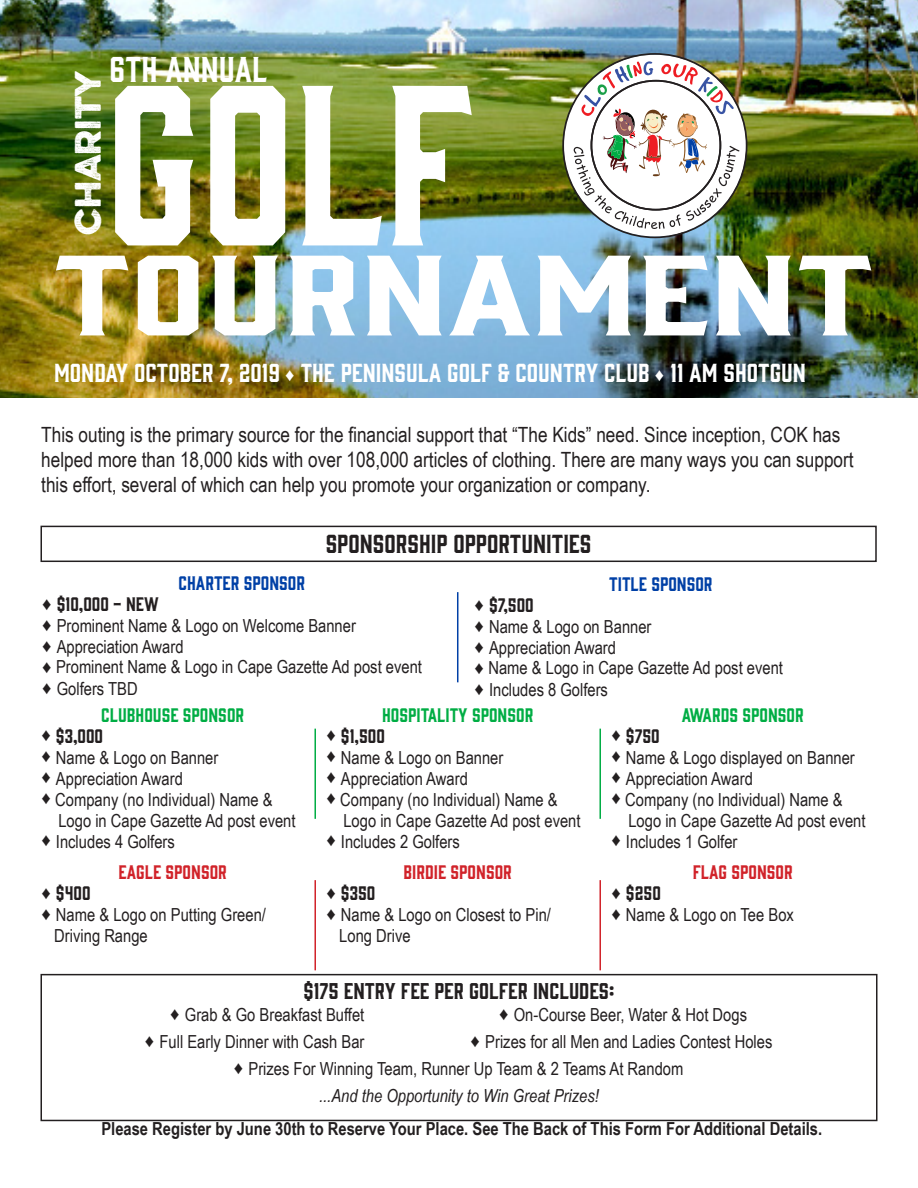
<style>
.page{position:relative;width:918px;height:1188px;background:#fff}
.page>*{position:absolute;margin:0;border:0;box-sizing:border-box;transform-origin:0 0}
.t1{font:210px "Gin";color:#fff;scale:.94 1}
.t2{font:105px "Gin";color:#fff;scale:1.52 1}
.t3{font:33px "Gin";color:#fff}
.t4{font:700 33px "Eveleth";color:#fff}
.t5{font:24px "Gin";color:#fff}
.t6{font:24px "Gin";color:#231f20}
.t7{font:21px/25.2px "Arial Narrow";color:#231f20}
.t8{font:21px "Gin Round";color:#231f20}
.t9{font:18px "Arial Narrow";color:#231f20}
.t10{font:700 18px "Arial Narrow";color:#231f20}
.t11{font:18px "Gin Round";color:#231f20}
.t12{font:18px "Gin Round";color:#00ad44}
.t13{font:italic 18px "Arial Narrow";color:#231f20}
.t14{font:18px "Gin Round";color:#d1232a}
.t15{font:18px "Gin Round";color:#0040a6}
.s1{font-family:"Arial Narrow";font-size:18px}
.s2{font-family:"Arial Narrow"}
</style>
<div class="page">
<img style="left:1px;top:0;width:916px;height:397px">
<div style="left:563px;top:55px;width:183px;height:182px;background:#fff;border-radius:50%"></div>
<img style="left:574px;top:61px;width:165px;height:168px">
<div style="left:40px;top:974px;width:838px;height:147px;border:2px solid #231f20"></div>
<hr style="left:457px;top:592px;width:1px;height:90px;background:#0040a6">
<hr style="left:314px;top:729px;width:2px;height:90px;background:#00ad44">
<hr style="left:599px;top:729px;width:2px;height:90px;background:#00ad44">
<hr style="left:314px;top:880px;width:2px;height:90px;background:#d1232a">
<hr style="left:599px;top:880px;width:2px;height:90px;background:#d1232a">
<div style="left:40px;top:526px;width:837px;height:36px;border:2px solid #231f20"></div>
<p class="t3" style="left:110px;top:46px;width:159px">6TH ANNUAL</p>
<p class="t1" style="left:106px;top:20px;width:394px">GOLF</p>
<p class="t2" style="left:54px;top:223px;width:540px">TOURNAMENT</p>
<p class="t5" style="left:54px;top:357px;width:754px">MONDAY OCTOBER 7, 2019 <span class="s1">♦</span> THE PENINSULA GOLF &amp; COUNTRY CLUB <span class="s1">♦</span> 11 AM SHOTGUN</p>
<p class="t4" style="left:62px;top:235px;width:166px;rotate:-90deg">CHARITY</p>
<p class="t7" style="left:41px;top:421px;width:814px">This outing is the primary source for the financial support that “The Kids” need. Since inception, COK has helped more than 18,000 kids with over 108,000 articles of clothing. There are many ways you can support this effort, several of which can help you promote your organization or company.</p>
<p class="t15" style="left:179px;top:571px;width:128px">CHARTER SPONSOR</p>
<p class="t6" style="left:326px;top:527px;width:267px">SPONSORSHIP OPPORTUNITIES</p>
<p class="t15" style="left:609px;top:572px;width:105px">TITLE SPONSOR</p>
<p class="t11" style="left:43px;top:592px;width:118px"><span class="s2">♦</span> $10,000 - NEW</p>
<p class="t9" style="left:43px;top:612px;width:315px">♦ Prominent Name &amp; Logo on Welcome Banner</p>
<p class="t9" style="left:43px;top:633px;width:142px">♦ Appreciation Award</p>
<p class="t9" style="left:43px;top:653px;width:381px">♦ Prominent Name &amp; Logo in Cape Gazette Ad post event</p>
<p class="t9" style="left:43px;top:675px;width:96px">♦ Golfers TBD</p>
<p class="t11" style="left:475px;top:593px;width:60px"><span class="s2">♦</span> $7,500</p>
<p class="t9" style="left:475px;top:614px;width:178px">♦ Name &amp; Logo on Banner</p>
<p class="t9" style="left:475px;top:635px;width:142px">♦ Appreciation Award</p>
<p class="t9" style="left:475px;top:654px;width:309px">♦ Name &amp; Logo in Cape Gazette Ad post event</p>
<p class="t9" style="left:475px;top:677px;width:134px">♦ Includes 8 Golfers</p>
<p class="t12" style="left:382px;top:702px;width:153px">HOSPITALITY SPONSOR</p>
<p class="t11" style="left:327px;top:723px;width:60px"><span class="s2">♦</span> $1,500</p>
<p class="t9" style="left:327px;top:744px;width:178px">♦ Name &amp; Logo on Banner</p>
<p class="t9" style="left:327px;top:765px;width:142px">♦ Appreciation Award</p>
<p class="t9" style="left:327px;top:786px;width:232px">♦ Company (no Individual) Name &amp;</p>
<p class="t9" style="left:343px;top:807px;width:239px">Logo in Cape Gazette Ad post event</p>
<p class="t9" style="left:327px;top:828px;width:134px">♦ Includes 2 Golfers</p>
<p class="t12" style="left:101px;top:702px;width:144px">CLUBHOUSE SPONSOR</p>
<p class="t11" style="left:42px;top:723px;width:63px"><span class="s2">♦</span> $3,000</p>
<p class="t9" style="left:42px;top:744px;width:178px">♦ Name &amp; Logo on Banner</p>
<p class="t9" style="left:42px;top:765px;width:142px">♦ Appreciation Award</p>
<p class="t9" style="left:42px;top:786px;width:232px">♦ Company (no Individual) Name &amp;</p>
<p class="t9" style="left:58px;top:807px;width:239px">Logo in Cape Gazette Ad post event</p>
<p class="t9" style="left:42px;top:828px;width:134px">♦ Includes 4 Golfers</p>
<p class="t12" style="left:682px;top:702px;width:123px">AWARDS SPONSOR</p>
<p class="t11" style="left:612px;top:723px;width:49px"><span class="s2">♦</span> $750</p>
<p class="t9" style="left:612px;top:744px;width:244px">♦ Name &amp; Logo displayed on Banner</p>
<p class="t9" style="left:612px;top:765px;width:142px">♦ Appreciation Award</p>
<p class="t9" style="left:612px;top:786px;width:232px">♦ Company (no Individual) Name &amp;</p>
<p class="t9" style="left:628px;top:807px;width:239px">Logo in Cape Gazette Ad post event</p>
<p class="t9" style="left:612px;top:828px;width:127px">♦ Includes 1 Golfer</p>
<p class="t14" style="left:119px;top:860px;width:110px">EAGLE SPONSOR</p>
<p class="t11" style="left:42px;top:881px;width:50px"><span class="s2">♦</span> $400</p>
<p class="t9" style="left:42px;top:902px;width:226px">♦ Name &amp; Logo on Putting Green/</p>
<p class="t9" style="left:54px;top:923px;width:95px">Driving Range</p>
<p class="t14" style="left:404px;top:860px;width:110px">BIRDIE SPONSOR</p>
<p class="t11" style="left:327px;top:881px;width:50px"><span class="s2">♦</span> $350</p>
<p class="t9" style="left:327px;top:902px;width:226px">♦ Name &amp; Logo on Closest to Pin/</p>
<p class="t9" style="left:339px;top:923px;width:73px">Long Drive</p>
<p class="t14" style="left:693px;top:860px;width:102px">FLAG SPONSOR</p>
<p class="t11" style="left:612px;top:881px;width:50px"><span class="s2">♦</span> $250</p>
<p class="t9" style="left:612px;top:902px;width:183px">♦ Name &amp; Logo on Tee Box</p>
<p class="t8" style="left:304px;top:976px;width:312px">$175 ENTRY FEE PER GOLFER INCLUDES:</p>
<p class="t9" style="left:171px;top:1001px;width:195px">♦ Grab &amp; Go Breakfast Buffet</p>
<p class="t9" style="left:500px;top:1001px;width:249px">♦ On-Course Beer, Water &amp; Hot Dogs</p>
<p class="t9" style="left:146px;top:1028px;width:221px">♦ Full Early Dinner with Cash Bar</p>
<p class="t9" style="left:471px;top:1028px;width:303px">♦ Prizes for all Men and Ladies Contest Holes</p>
<p class="t9" style="left:235px;top:1055px;width:450px">♦ Prizes For Winning Team, Runner Up Team &amp; 2 Teams At Random</p>
<p class="t13" style="left:319px;top:1083px;width:281px">...And the Opportunity to Win Great Prizes!</p>
<p class="t10" style="left:101px;top:1115px;width:722px">Please Register by June 30th to Reserve Your Place. See The Back of This Form For Additional Details.</p>
</div>
